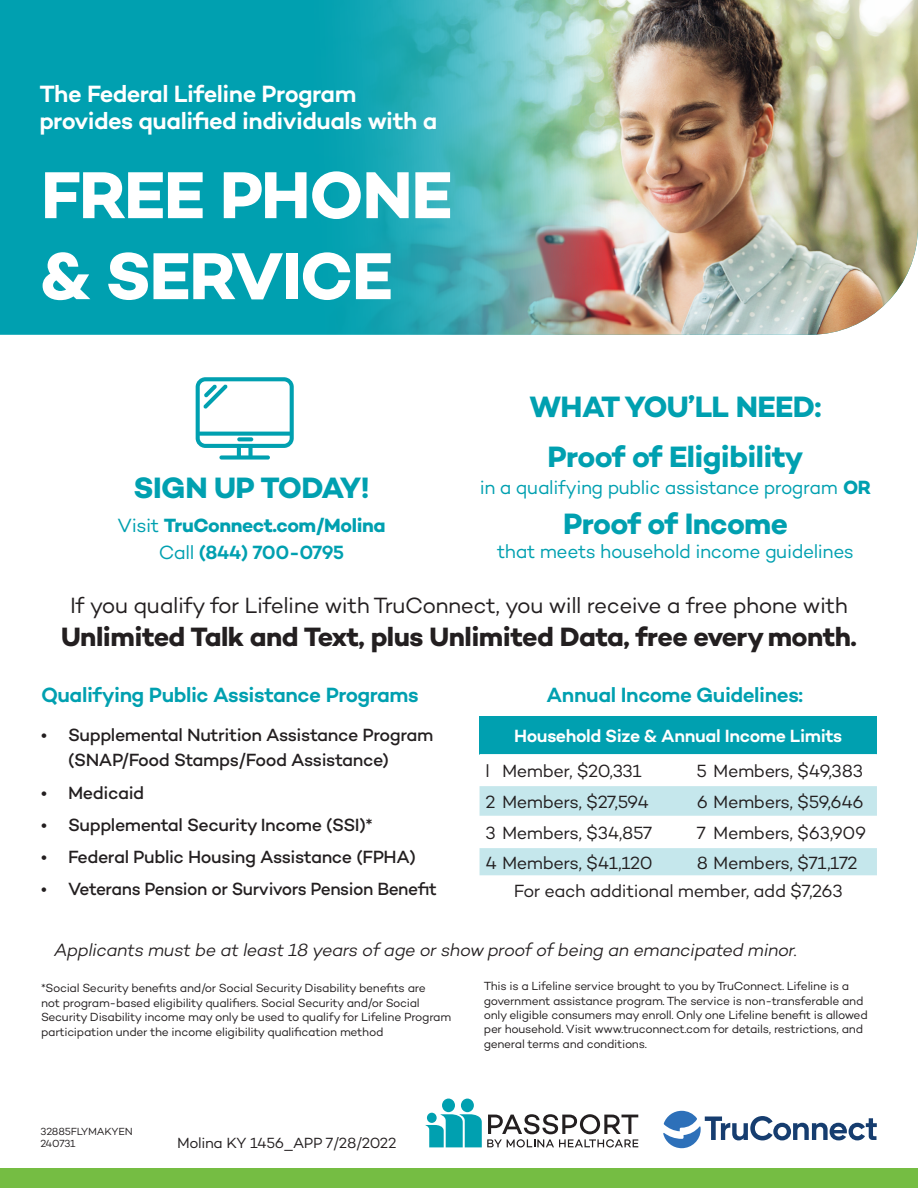
<style>
.page{position:relative;width:918px;height:1188px;background:#fff}
.page>*{position:absolute;margin:0;border:0;box-sizing:border-box;transform-origin:0 0}
.t1{font:700 67.5px/81px "Campton";letter-spacing:-.02em;color:#fff}
.t2{font:700 30px "Campton";letter-spacing:-.02em;color:#00a0b0}
.t3{font:700 27px "Campton";letter-spacing:-.02em;color:#231f20}
.t4{font:600 24px/27px "Campton";letter-spacing:-.02em;color:#fff}
.t5{font:22.5px "Campton";letter-spacing:-.02em;color:#231f20}
.t6{font:600 21px "Campton";letter-spacing:-.02em;color:#00a0b0}
.t7{font:19.5px "Campton";letter-spacing:-.02em;color:#00a0b0}
.t8{font:700 19.5px "Campton";letter-spacing:-.02em;color:#00a0b0}
.t9{font:600 19.5px "Campton";letter-spacing:-.03em;color:#00a0b0}
.t10{font:500 18px/25.5px "Campton";letter-spacing:-.025em;color:#231f20}
.t11{font:18px "Campton";letter-spacing:-.02em;color:#231f20}
.t12{font:italic 300 18px "Campton";letter-spacing:-.025em;color:#231f20}
.t13{font:600 18px "Campton";letter-spacing:-.02em;color:#fff}
.t14{font:15px "Campton";letter-spacing:-.02em;color:#231f20}
.t15{font:12px/14.4px "Campton";letter-spacing:-.02em;color:#231f20}
.t16{font:10.5px/12.6px "Campton";letter-spacing:-.02em;color:#231f20}
.s1{font-weight:700}
.s2{font-weight:400}
</style>
<div class="page">
<div style="left:0;top:0;width:314px;height:335px;background:#00a0b0"></div>
<img style="left:314px;top:0;width:604px;height:335px">
<div style="left:0;top:1169px;width:918px;height:19px;background:#75bd43"></div>
<div style="left:480px;top:716px;width:397px;height:38px;background:#00a0b0"></div>
<svg style="left:480px;top:754px;width:397px;height:121px"></svg>
<svg style="left:196px;top:377px;width:98px;height:83px"></svg>
<div style="left:461px;top:1099px;width:13px;height:13px;background:#00a0b0;border-radius:50%"></div>
<div style="left:442px;top:1099px;width:13px;height:13px;background:#00a0b0;border-radius:50%"></div>
<svg style="left:425px;top:1114px;width:213px;height:33px"></svg>
<div style="left:427px;top:1113px;width:10px;height:10px;background:#00a0b0;border-radius:50%"></div>
<svg style="left:663px;top:1111px;width:214px;height:37px"></svg>
<p class="t4" style="left:39px;top:80px;width:399px">The Federal Lifeline Program provides qualified individuals with a</p>
<h1 class="t1" style="left:41px;top:154px;width:413px">FREE PHONE &amp; SERVICE</h1>
<h2 class="t2" style="left:529px;top:388px;width:294px">WHAT YOU’LL NEED:</h2>
<p class="t2" style="left:548px;top:437px;width:257px">Proof of Eligibility</p>
<p class="t7" style="left:480px;top:475px;width:393px">in a qualifying public assistance program <span class="s1">OR</span></p>
<p class="t2" style="left:563px;top:505px;width:226px">Proof of Income</p>
<p class="t7" style="left:497px;top:539px;width:358px">that meets household income guidelines</p>
<p class="t5" style="left:70px;top:591px;width:779px">If you qualify for Lifeline with TruConnect, you will receive a free phone with</p>
<p class="t3" style="left:61px;top:620px;width:797px">Unlimited Talk and Text, plus Unlimited Data, free every month.</p>
<h3 class="t6" style="left:41px;top:681px;width:379px">Qualifying Public Assistance Programs</h3>
<p class="t10" style="left:68px;top:721px;width:367px;text-indent:-27px">• Supplemental Nutrition Assistance Program (SNAP/Food Stamps/Food Assistance)</p>
<p class="t10" style="left:41px;top:779px;width:105px">• Medicaid</p>
<p class="t10" style="left:41px;top:811px;width:333px">• Supplemental Security Income (SSI)*</p>
<p class="t10" style="left:41px;top:844px;width:376px">• Federal Public Housing Assistance (FPHA)</p>
<p class="t10" style="left:41px;top:876px;width:397px">• Veterans Pension or Survivors Pension Benefit</p>
<h2 class="t2" style="left:134px;top:469px;width:238px">SIGN UP TODAY!</h2>
<p class="t8" style="left:118px;top:513px;width:270px"><span class="s2">Visit</span> TruConnect.com/Molina</p>
<p class="t9" style="left:159px;top:540px;width:187px"><span class="s2">Call</span> (844) 700-0795</p>
<h3 class="t6" style="left:547px;top:682px;width:258px">Annual Income Guidelines:</h3>
<p class="t13" style="left:514px;top:724px;width:330px">Household Size &amp; Annual Income Limits</p>
<p class="t11" style="left:486px;top:760px;width:158px">l Member, $20,331</p>
<p class="t11" style="left:697px;top:760px;width:168px">5 Members, $49,383</p>
<p class="t11" style="left:486px;top:791px;width:165px">2 Members, $27,594</p>
<p class="t11" style="left:697px;top:791px;width:169px">6 Members, $59,646</p>
<p class="t11" style="left:486px;top:822px;width:168px">3 Members, $34,857</p>
<p class="t11" style="left:697px;top:822px;width:171px">7 Members, $63,909</p>
<p class="t11" style="left:486px;top:851px;width:169px">4 Members, $41,120</p>
<p class="t11" style="left:697px;top:851px;width:162px">8 Members, $71,172</p>
<p class="t11" style="left:514px;top:880px;width:330px">For each additional member, add $7,263</p>
<p class="t12" style="left:54px;top:939px;width:745px">Applicants must be at least 18 years of age or show proof of being an emancipated minor.</p>
<p class="t15" style="left:41px;top:981px;width:412px">*Social Security benefits and/or Social Security Disability benefits are<br>not program-based eligibility qualifiers. Social Security and/or Social Security Disability income may only be used to qualify for Lifeline Program participation under the income eligibility qualification method</p>
<p class="t15" style="left:484px;top:979px;width:385px">This is a Lifeline service brought to you by TruConnect. Lifeline is a government assistance program. The service is non-transferable and only eligible consumers may enroll. Only one Lifeline benefit is allowed per household. Visit www.truconnect.com for details, restrictions, and general terms and conditions.</p>
<p class="t16" style="left:40px;top:1124px;width:94px">32885FLYMAKYEN<br>240731</p>
<p class="t14" style="left:177px;top:1133px;width:221px">Molina KY 1456_APP 7/28/2022</p>
</div>
